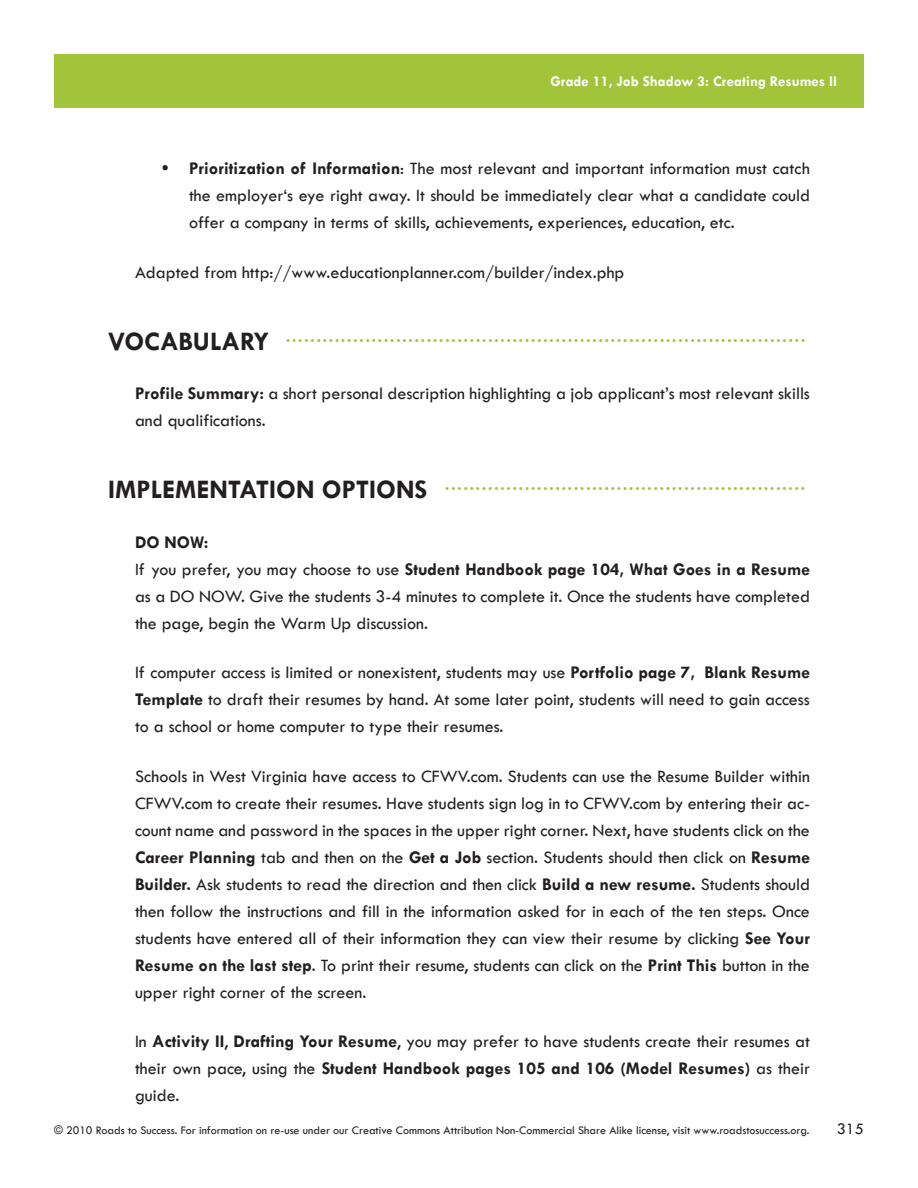
<style>
.page{position:relative;width:918px;height:1188px;background:#fff}
.page>*{position:absolute;margin:0;border:0;box-sizing:border-box;transform-origin:0 0}
.LO_Head1{font:700 18.75px "Tw Cen";color:#a1c43a}
.LO_Text{font:18px/27px "Tw Cen";color:#231f20;text-align:justify}
.LO_TextFirst{font:18px/27px "Tw Cen";color:#231f20}
.LO_Bullet{font:18px/27px "Tw Cen";color:#231f20;text-align:justify}
.LO_TextFirst-2{font:700 18px "Tw Cen";color:#231f20}
.t1{font:16.5px "Tw Cen";color:#231f20}
.t2{font:700 15px "Tw Cen";color:#fff}
.t3{font:12px "Tw Cen";color:#231f20}
.s1{font-weight:700}
.s2{font-size:27px;color:#231f20}
</style>
<div class="page">
<div style="left:54px;top:54px;width:810px;height:54px;background:#a1c43a"></div>
<p class="t2" style="left:551px;top:72px;width:288px">Grade 11, Job Shadow 3: Creating Resumes II</p>
<p class="LO_Bullet" style="left:189px;top:155px;width:622px;text-indent:-27px"><span class="s1">• Prioritization of Information</span>: The most relevant and important information must catch the employer‘s eye right away. It should be immediately clear what a candidate could offer a company in terms of skills, achievements, experiences, education, etc.</p>
<p class="LO_Text" style="left:135px;top:259px;width:491px">Adapted from http://www.educationplanner.com/builder/index.php</p>
<p class="LO_Head1" style="left:108px;top:324px;width:699px"><span class="s2">VOCABULARY</span> .....................................................................................</p>
<p class="LO_TextFirst" style="left:135px;top:380px;width:676px"><span class="s1">Profile Summary:</span> a short personal description highlighting a job applicant’s most relevant skills and qualifications.</p>
<p class="LO_Head1" style="left:108px;top:473px;width:699px"><span class="s2">IMPLEMENTATION OPTIONS</span> ...........................................................</p>
<p class="LO_TextFirst-2" style="left:135px;top:531px;width:75px">DO NOW:</p>
<p class="LO_TextFirst" style="left:135px;top:556px;width:677px;text-align:justify">If you prefer, you may choose to use <span class="s1">Student Handbook page 104, What Goes in a Resume </span>as a DO NOW. Give the students 3-4 minutes to complete it. Once the students have completed the page, begin the Warm Up discussion.</p>
<p class="LO_Text" style="left:135px;top:659px;width:677px">If computer access is limited or nonexistent, students may use <span class="s1">Portfolio page 7, Blank Resume Template</span> to draft their resumes by hand. At some later point, students will need to gain access to a school or home computer to type their resumes.</p>
<p class="LO_Text" style="left:135px;top:763px;width:677px">Schools in West Virginia have access to CFWV.com. Students can use the Resume Builder within CFWV.com to create their resumes. Have students sign log in to CFWV.com by entering their ac&shy;count name and password in the spaces in the upper right corner. Next, have students click on the <span class="s1">Career Planning</span> tab and then on the <span class="s1">Get a Job</span> section. Students should then click on <span class="s1">Resume Builder.</span> Ask students to read the direction and then click <span class="s1">Build a new resume.</span> Students should then follow the instructions and fill in the information asked for in each of the ten steps. Once students have entered all of their information they can view their resume by clicking <span class="s1">See Your Resume on the last step</span>. To print their resume, students can click on the <span class="s1">Print This</span> button in the upper right corner of the screen.</p>
<p class="LO_Text" style="left:135px;top:1028px;width:677px">In <span class="s1">Activity II</span>, <span class="s1">Drafting Your Resume</span>, you may prefer to have students create their resumes at their own pace, using the <span class="s1">Student Handbook pages 105 and 106 (Model Resumes)</span> as their guide.</p>
<p class="t3" style="left:54px;top:1123px;width:757px">© 2010 Roads to Success. For information on re-use under our Creative Commons Attribution Non-Commercial Share Alike license, visit www.roadstosuccess.org.</p>
<p class="t1" style="left:837px;top:1119px;width:29px">315</p>
</div>
